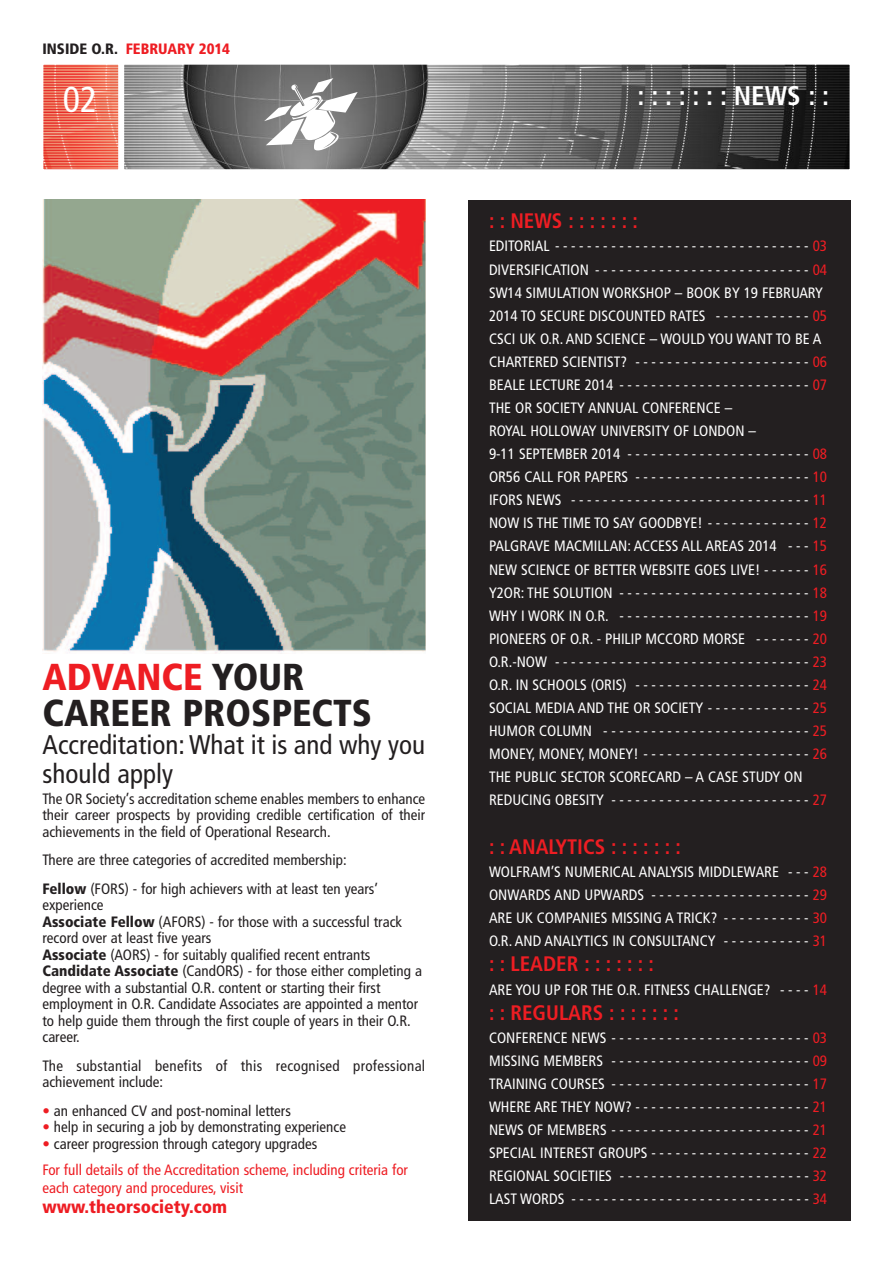
<style>
.page{position:relative;width:893px;height:1263px;background:#fff}
.page>*{position:absolute;margin:0;border:0;box-sizing:border-box;transform-origin:0 0}
.t1{font:900 condensed 37.5px/36.2px "Frutiger";color:#231f20}
.t2{font:condensed 36px "Frutiger";color:#fff}
.t3{font:condensed 27px/28.5px "Frutiger";color:#231f20}
.t4{font:700 condensed 27px "Frutiger";color:#fff}
.t5{font:700 condensed 21px "Frutiger";color:#ee1d23}
.t6{font:900 condensed 18px "Frutiger";color:#ee1d23}
.t7{font:condensed 15px/23.1px "Frutiger";color:#fff;text-align:justify}
.t8{font:condensed 15px/16.5px "Frutiger";color:#231f20}
.t9{font:condensed 15px/26.5px "Frutiger";color:#ee1d23}
.t10{font:condensed 15px/16.5px "Frutiger";letter-spacing:.02em;color:#231f20}
.t11{font:900 condensed 15px "Frutiger";color:#ee1d23}
.s1{color:#231f20}
.s2{color:#ee1d23}
.s3{font-weight:900}
</style>
<div class="page">
<img style="left:43px;top:200px;width:382px;height:453px">
<div style="left:468px;top:200px;width:382px;height:1020px;background:#231f20"></div>
<img style="left:45px;top:66px;width:72px;height:102px">
<div style="left:43px;top:64px;width:76px;height:106px;border:1px solid #fff"></div>
<img style="left:125px;top:66px;width:723px;height:102px">
<div style="left:123px;top:64px;width:727px;height:106px;border:1px solid #fff"></div>
<svg style="left:264px;top:78px;width:94px;height:72px"></svg>
<p class="t11" style="left:43px;top:43px;width:189px"><span class="s1">INSIDE O.R.</span> FEBRUARY 2014</p>
<h2 class="t2" style="left:63px;top:85px;width:36px">02</h2>
<h3 class="t4" style="left:638px;top:85px;width:193px">:::::::NEWS::</h3>
<h1 class="t1" style="left:43px;top:662px;width:331px"><span class="s2">ADVANCE</span> YOUR<br>CAREER PROSPECTS</h1>
<h3 class="t3" style="left:43px;top:733px;width:384px">Accreditation:What it is and why you should apply</h3>
<p class="t8" style="left:43px;top:791px;width:384px;text-align:justify">The OR Society’s accreditation scheme enables members to enhance their career prospects by providing credible certification of their achievements in the field of Operational Research.</p>
<p class="t8" style="left:43px;top:847px;width:337px;line-height:28.5px">There are three categories of accredited membership:<br><span class="s3">Fellow</span> (FORS) - for high achievers with at least ten years’</p>
<p class="t8" style="left:43px;top:898px;width:381px">experience<br><span class="s3">Associate Fellow</span> (AFORS) - for those with a successful track record over at least five years<br><span class="s3">Associate</span> (AORS) - for suitably qualified recent entrants <span class="s3">Candidate Associate</span> (CandORS) - for those either completing a degree with a substantial O.R. content or starting their first employment in O.R. Candidate Associates are appointed a mentor to help guide them through the first couple of years in their O.R. career.</p>
<p class="t10" style="left:43px;top:1058px;width:384px">The substantial benefits of this recognised professional achievement include:</p>
<p class="t8" style="left:43px;top:1103px;width:250px"><span class="s2">•</span> an enhanced CV and post-nominal letters</p>
<p class="t8" style="left:43px;top:1120px;width:305px"><span class="s2">•</span> help in securing a job by demonstrating experience</p>
<p class="t9" style="left:43px;top:1131px;width:367px">• <span class="s1">career progression through category upgrades<br></span>For full details of the Accreditation scheme, including criteria for</p>
<p class="t9" style="left:43px;top:1176px;width:202px">each category and procedures, visit</p>
<p class="t6" style="left:43px;top:1200px;width:186px">www.theorsociety.com</p>
<h3 class="t5" style="left:489px;top:213px;width:151px">::NEWS:::::::</h3>
<p class="t7" style="left:489px;top:236px;width:340px;text-align:left">EDITORIAL - - - - - - - - - - - - - - - - - - - - - - - - - - - - - - - - <span class="s2">03<br></span>DIVERSIFICATION - - - - - - - - - - - - - - - - - - - - - - - - - - - <span class="s2">04<br></span>SW14 SIMULATION WORKSHOP – BOOK BY 19 FEBRUARY 2014 TO SECURE DISCOUNTED RATES - - - - - - - - - - - - <span class="s2">05<br></span>CSCI UK O.R. AND SCIENCE – WOULD YOU WANT TO BE A CHARTERED SCIENTIST? - - - - - - - - - - - - - - - - - - - - - - <span class="s2">06<br></span>BEALE LECTURE 2014 - - - - - - - - - - - - - - - - - - - - - - - - <span class="s2">07<br></span>THE OR SOCIETY ANNUAL CONFERENCE –<br>ROYAL HOLLOWAY UNIVERSITY OF LONDON –<br>9-11 SEPTEMBER 2014 - - - - - - - - - - - - - - - - - - - - - - - <span class="s2">08<br></span>OR56 CALL FOR PAPERS - - - - - - - - - - - - - - - - - - - - - - <span class="s2">10<br></span>IFORS NEWS - - - - - - - - - - - - - - - - - - - - - - - - - - - - - - <span class="s2">11<br></span>NOW IS THE TIME TO SAY GOODBYE! - - - - - - - - - - - - - <span class="s2">12<br></span>PALGRAVE MACMILLAN: ACCESS ALL AREAS 2014 - - - <span class="s2">15<br></span>NEW SCIENCE OF BETTER WEBSITE GOES LIVE! - - - - - - <span class="s2">16<br></span>Y2OR: THE SOLUTION - - - - - - - - - - - - - - - - - - - - - - - - <span class="s2">18<br></span>WHY I WORK IN O.R. - - - - - - - - - - - - - - - - - - - - - - - - <span class="s2">19<br></span>PIONEERS OF O.R. - PHILIP MCCORD MORSE - - - - - - - <span class="s2">20<br></span>O.R.-NOW - - - - - - - - - - - - - - - - - - - - - - - - - - - - - - - - <span class="s2">23<br></span>O.R. IN SCHOOLS (ORIS) - - - - - - - - - - - - - - - - - - - - - - <span class="s2">24<br></span>SOCIAL MEDIA AND THE OR SOCIETY - - - - - - - - - - - - - <span class="s2">25<br></span>HUMOR COLUMN - - - - - - - - - - - - - - - - - - - - - - - - - - <span class="s2">25<br></span>MONEY, MONEY, MONEY! - - - - - - - - - - - - - - - - - - - - - <span class="s2">26<br></span>THE PUBLIC SECTOR SCORECARD – A CASE STUDY ON REDUCING OBESITY - - - - - - - - - - - - - - - - - - - - - - - - - <span class="s2">27</span></p>
<h3 class="t5" style="left:489px;top:838px;width:193px">::ANALYTICS:::::::</h3>
<p class="t7" style="left:489px;top:861px;width:340px">WOLFRAM’S NUMERICAL ANALYSIS MIDDLEWARE - - - <span class="s2">28<br></span>ONWARDS AND UPWARDS - - - - - - - - - - - - - - - - - - - - <span class="s2">29<br></span>ARE UK COMPANIES MISSING A TRICK? - - - - - - - - - - - <span class="s2">30<br></span>O.R. AND ANALYTICS IN CONSULTANCY - - - - - - - - - - - <span class="s2">31</span></p>
<h3 class="t5" style="left:489px;top:956px;width:166px">::LEADER:::::::</h3>
<p class="t7" style="left:489px;top:979px;width:340px">ARE YOU UP FOR THE O.R. FITNESS CHALLENGE? - - - - <span class="s2">14</span></p>
<h3 class="t5" style="left:489px;top:1004px;width:191px">::REGULARS:::::::</h3>
<p class="t7" style="left:489px;top:1027px;width:340px">CONFERENCE NEWS - - - - - - - - - - - - - - - - - - - - - - - - - <span class="s2">03<br></span>MISSING MEMBERS - - - - - - - - - - - - - - - - - - - - - - - - - <span class="s2">09<br></span>TRAINING COURSES - - - - - - - - - - - - - - - - - - - - - - - - - <span class="s2">17<br></span>WHERE ARE THEY NOW? - - - - - - - - - - - - - - - - - - - - - - <span class="s2">21<br></span>NEWS OF MEMBERS - - - - - - - - - - - - - - - - - - - - - - - - - <span class="s2">21<br></span>SPECIAL INTEREST GROUPS - - - - - - - - - - - - - - - - - - - - <span class="s2">22<br></span>REGIONAL SOCIETIES - - - - - - - - - - - - - - - - - - - - - - - - <span class="s2">32<br></span>LAST WORDS - - - - - - - - - - - - - - - - - - - - - - - - - - - - - - <span class="s2">34</span></p>
</div>
